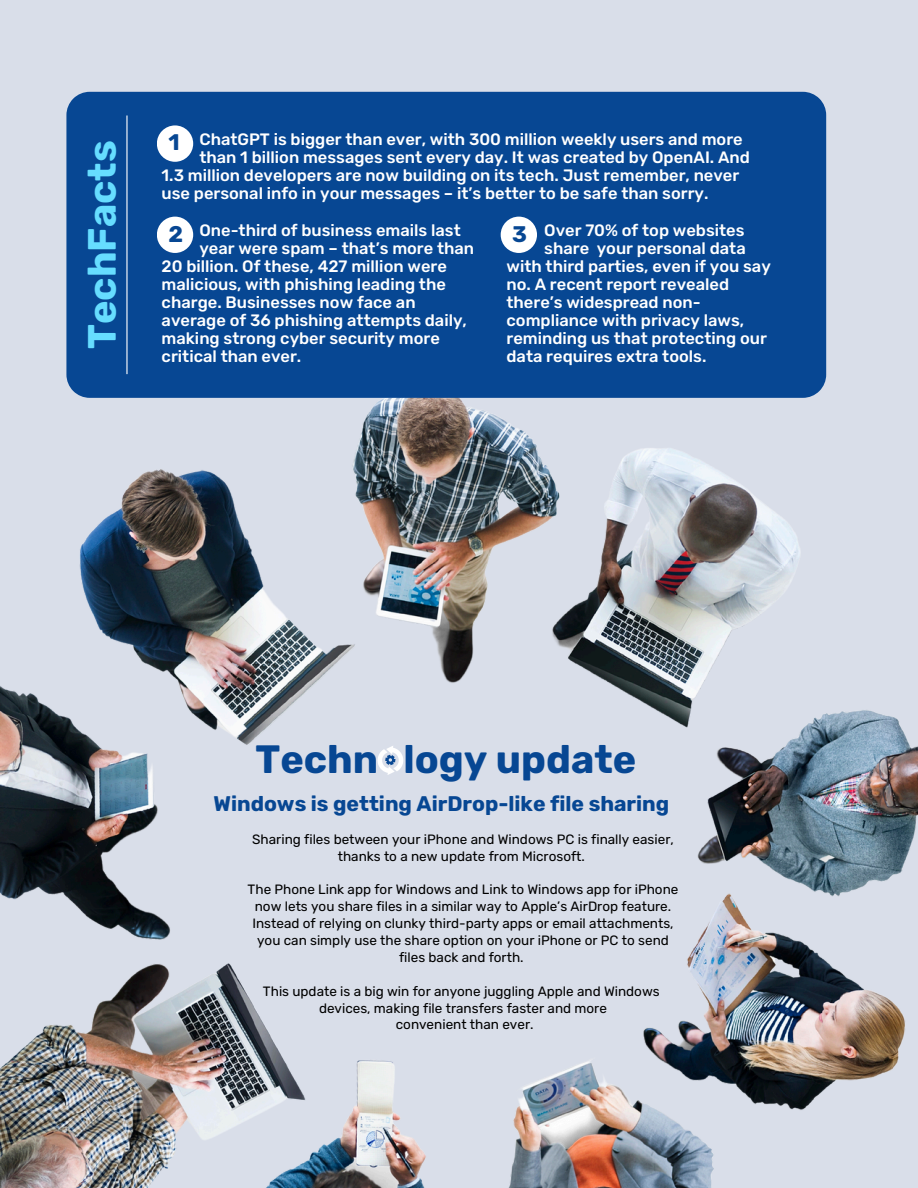
<style>
.page{position:relative;width:918px;height:1188px;background:#d9dee9}
.page>*{position:absolute;margin:0;border:0;box-sizing:border-box;transform-origin:0 0}
.t1{font:700 39.45px "Rubik";color:#074793}
.t2{font:700 39.45px "Rubik";color:#6df}
.t3{font:700 22.5px "Rubik";color:#074793}
.t4{font:700 21.15px "Rubik";color:#074793}
.t5{font:500 16.5px "Rubik";color:#fff}
.t6{font:13.5px/16.8px "Rubik";color:#000;text-align:center}
</style>
<div class="page">
<img style="left:0;top:306px;width:918px;height:882px">
<div style="left:66px;top:92px;width:760px;height:306px;background:#074793"></div>
<hr style="left:126px;top:116px;width:2px;height:258px;background:#fff">
<div style="left:157px;top:125px;width:36px;height:37px;background:#fff;border-radius:50%"></div>
<div style="left:157px;top:217px;width:36px;height:36px;background:#fff;border-radius:50%"></div>
<div style="left:501px;top:217px;width:36px;height:36px;background:#fff;border-radius:50%"></div>
<svg style="left:378px;top:746px;width:25px;height:29px"></svg>
<p class="t2" style="left:79px;top:349px;width:210px;rotate:-90deg">TechFacts</p>
<p class="t5" style="left:199px;top:129px;width:545px">ChatGPT is bigger than ever, with 300 million weekly users and more</p>
<p class="t5" style="left:199px;top:147px;width:552px">than 1 billion messages sent every day. It was created by OpenAI. And</p>
<p class="t5" style="left:162px;top:165px;width:579px">1.3 million developers are now building on its tech. Just remember, never</p>
<p class="t5" style="left:162px;top:183px;width:548px">use personal info in your messages – it’s better to be safe than sorry.</p>
<p class="t3" style="left:169px;top:129px;width:13px">1</p>
<h3 class="t5" style="left:199px;top:221px;width:263px">One-third of business emails last</h3>
<h3 class="t5" style="left:199px;top:239px;width:276px">year were spam – that’s more than</h3>
<h3 class="t5" style="left:162px;top:257px;width:287px">20 billion. Of these, 427 million were</h3>
<h3 class="t5" style="left:162px;top:275px;width:286px">malicious, with phishing leading the</h3>
<h3 class="t5" style="left:162px;top:293px;width:256px">charge. Businesses now face an</h3>
<h3 class="t5" style="left:162px;top:311px;width:307px">average of 36 phishing attempts daily,</h3>
<h3 class="t5" style="left:162px;top:329px;width:280px">making strong cyber security more</h3>
<h3 class="t5" style="left:162px;top:347px;width:141px">critical than ever.</h3>
<p class="t5" style="left:544px;top:221px;width:202px">Over 70% of top websites</p>
<p class="t5" style="left:544px;top:239px;width:203px">share your personal data</p>
<p class="t5" style="left:507px;top:257px;width:266px">with third parties, even if you say</p>
<p class="t5" style="left:507px;top:275px;width:224px">no. A recent report revealed</p>
<p class="t5" style="left:507px;top:293px;width:196px">there’s widespread non-</p>
<p class="t5" style="left:507px;top:311px;width:239px">compliance with privacy laws,</p>
<p class="t5" style="left:507px;top:329px;width:262px">reminding us that protecting our</p>
<p class="t5" style="left:507px;top:347px;width:201px">data requires extra tools.</p>
<p class="t3" style="left:169px;top:221px;width:16px">2</p>
<h3 class="t3" style="left:512px;top:221px;width:16px">3</h3>
<h1 class="t1" style="left:256px;top:736px;width:382px">Techn logy update</h1>
<h3 class="t4" style="left:213px;top:791px;width:457px">Windows is getting AirDrop-like file sharing</h3>
<p class="t6" style="left:252px;top:831px;width:423px">Sharing files between your iPhone and Windows PC is finally easier, thanks to a new update from Microsoft.</p>
<h1 class="t6" style="left:248px;top:881px;width:432px">The Phone Link app for Windows and Link to Windows app for iPhone now lets you share files in a similar way to Apple’s AirDrop feature.<br>Instead of relying on clunky third-party apps or email attachments, you can simply use the share option on your iPhone or PC to send files back and forth.</h1>
<p class="t6" style="left:263px;top:983px;width:398px">This update is a big win for anyone juggling Apple and Windows</p>
<h2 class="t6" style="left:319px;top:1000px;width:289px">devices, making file transfers faster and more</h2>
<p class="t6" style="left:396px;top:1016px;width:139px">convenient than ever.</p>
</div>
